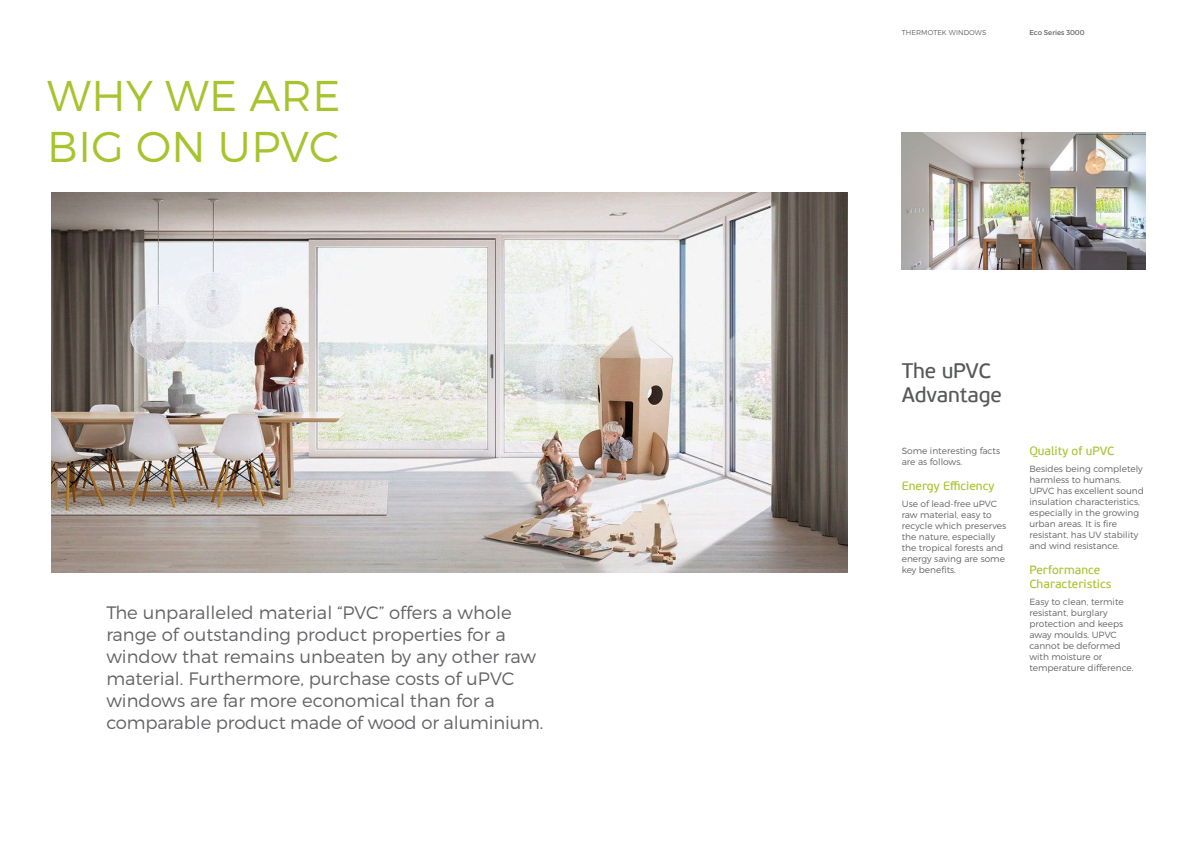
<style>
.page{position:relative;width:1191px;height:842px;background:#fff}
.page>*{position:absolute;margin:0;border:0;box-sizing:border-box;transform-origin:0 0}
.t1{font:300 43px/51px "Montserrat";letter-spacing:.01em;color:#a7c32e}
.Heading2{font:21px/24px "PF Beau Sans Pro Bbook";letter-spacing:-.01em;color:#57585a}
.Body{font:300 18px/22px "Montserrat";color:#636366}
.Subheading1{font:12px/14px "PF Beau Sans Pro Bbook";color:#a7c32e}
.Body-2{font:300 9px/11px "Montserrat";color:#636366}
.t2{font:300 7px "Montserrat";letter-spacing:.01em;color:#636366}
.t3{font:7px "Montserrat";color:#636366}
</style>
<div class="page">
<img style="left:51px;top:193px;width:797px;height:380px">
<img style="left:901px;top:133px;width:244px;height:137px">
<h1 class="t1" style="left:47px;top:70px;width:295px">WHY WE ARE<br>BIG ON UPVC</h1>
<p class="Body" style="left:106px;top:601px;width:438px">The unparalleled material “PVC” offers a whole range of outstanding product properties for a window that remains unbeaten by any other raw material. Furthermore, purchase costs of uPVC windows are far more economical than for a comparable product made of wood or aluminium.</p>
<p class="t2" style="left:901px;top:28px;width:86px">THERMOTEK WINDOWS</p>
<p class="t3" style="left:1029px;top:28px;width:57px">Eco Series 3000</p>
<p class="Heading2" style="left:901px;top:359px;width:101px">The uPVC<br>Advantage</p>
<p class="Body-2" style="left:901px;top:445px;width:100px">Some interesting facts are as follows.</p>
<p class="Subheading1" style="left:901px;top:479px;width:94px">Energy Efficiency</p>
<p class="Body-2" style="left:901px;top:498px;width:106px">Use of lead-free uPVC raw material, easy to recycle which preserves the nature, especially the tropical forests and energy saving are some key benefits.</p>
<p class="Subheading1" style="left:1029px;top:444px;width:87px">Quality of uPVC</p>
<p class="Body-2" style="left:1029px;top:463px;width:116px">Besides being completely harmless to humans.<br>UPVC has excellent sound insulation characteristics, especially in the growing urban areas. It is fire resistant, has UV stability and wind resistance.</p>
<p class="Subheading1" style="left:1029px;top:563px;width:84px">Performance<br>Characteristics</p>
<p class="Body-2" style="left:1029px;top:596px;width:106px">Easy to clean, termite resistant, burglary protection and keeps away moulds. UPVC cannot be deformed with moisture or temperature difference.</p>
</div>
